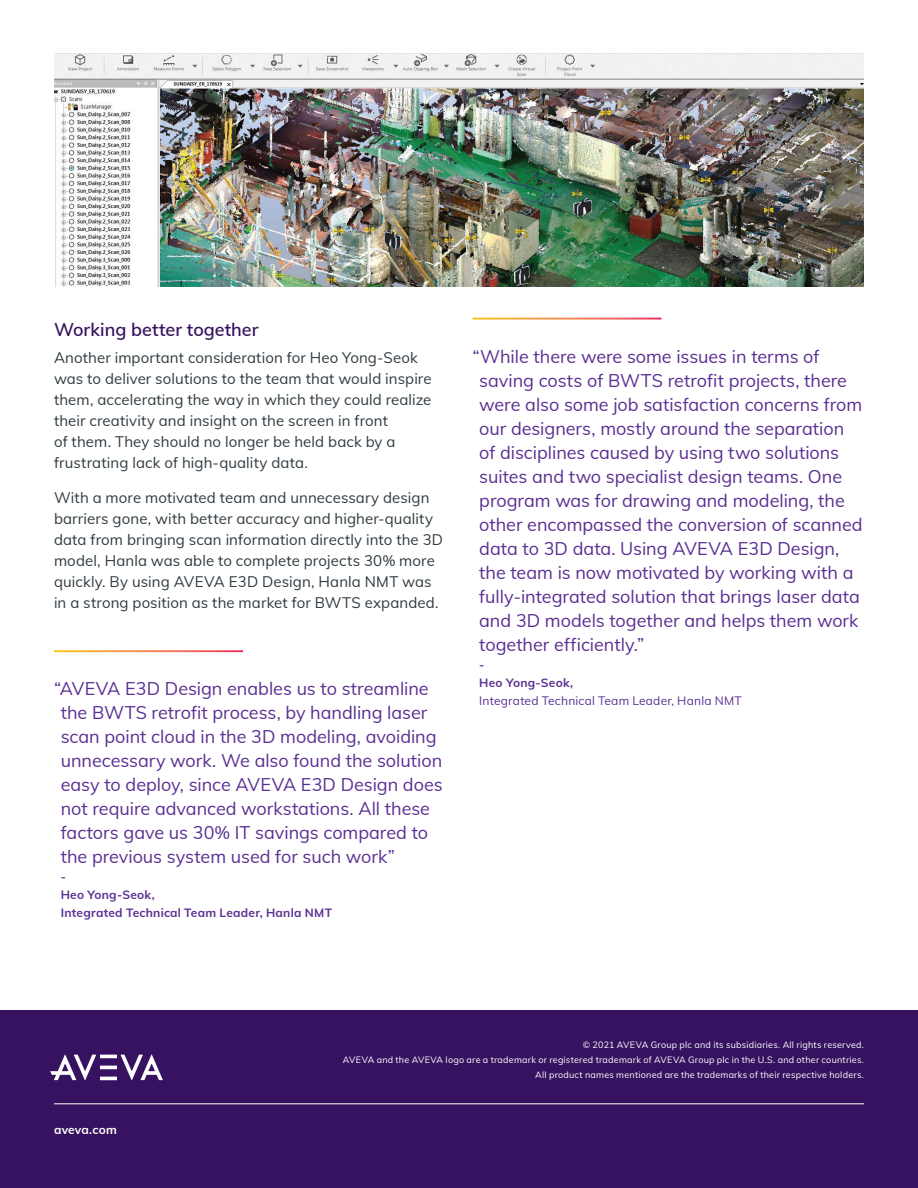
<style>
.page{position:relative;width:918px;height:1188px;background:#fff}
.page>*{position:absolute;margin:0;border:0;box-sizing:border-box;transform-origin:0 0}
.Pull_Quote{font:18px/24px "Muli";color:#5a3092}
.Subheadlines{font:600 18px "Muli";color:#371260}
.Body_Copy{font:15px/21px "Muli";letter-spacing:.005em;color:#2f3b41}
.Pull_Quote_Author_Ti{font:700 12px/18px "Muli";letter-spacing:.02em;color:#5a3092}
.Pull_Quote_Author_Ti-2{font:12px "Muli";letter-spacing:.015em;color:#5a3092}
.Pull_Quote_Author_Na{font:700 12px "Muli";letter-spacing:.02em;color:#5a3092}
.t1{font:700 12px "Muli";letter-spacing:.015em;color:#fff}
.t2{font:9px/15px "Muli";letter-spacing:.025em;color:#fff;text-align:right}
</style>
<div class="page">
<div style="left:0;top:1010px;width:918px;height:178px;background:#371260"></div>
<hr style="left:100px;top:1077px;width:17px;height:3px;background:#fff">
<hr style="left:100px;top:1066px;width:17px;height:3px;background:#fff">
<hr style="left:100px;top:1055px;width:17px;height:3px;background:#fff">
<svg style="left:50px;top:1055px;width:46px;height:25px"></svg>
<svg style="left:121px;top:1055px;width:42px;height:25px"></svg>
<hr style="left:54px;top:1104px;width:810px;height:1px;background:#fff">
<img style="left:54px;top:54px;width:810px;height:232px">
<p class="Subheadlines" style="left:54px;top:316px;width:206px">Working better together</p>
<p class="Body_Copy" style="left:54px;top:347px;width:379px">Another important consideration for Heo Yong-Seok was to deliver solutions to the team that would inspire them, accelerating the way in which they could realize their creativity and insight on the screen in front<br>of them. They should no longer be held back by a frustrating lack of high-quality data.</p>
<p class="Body_Copy" style="left:54px;top:486px;width:391px">With a more motivated team and unnecessary design barriers gone, with better accuracy and higher-quality data from bringing scan information directly into the 3D model, Hanla was able to complete projects 30% more quickly. By using AVEVA E3D Design, Hanla NMT was in a strong position as the market for BWTS expanded.</p>
<p class="Pull_Quote" style="left:61px;top:676px;width:383px;text-indent:-7px">“AVEVA E3D Design enables us to streamline the BWTS retrofit process, by handling laser scan point cloud in the 3D modeling, avoiding unnecessary work. We also found the solution easy to deploy, since AVEVA E3D Design does not require advanced workstations. All these factors gave us 30% IT savings compared to the previous system used for such work”</p>
<p class="Pull_Quote_Author_Ti" style="left:61px;top:867px;width:7px">-</p>
<p class="Pull_Quote_Author_Ti" style="left:61px;top:885px;width:273px">Heo Yong-Seok,<br>Integrated Technical Team Leader, Hanla NMT</p>
<p class="Pull_Quote" style="left:479px;top:343px;width:385px;text-indent:-7px">“While there were some issues in terms of saving costs of BWTS retrofit projects, there were also some job satisfaction concerns from our designers, mostly around the separation of disciplines caused by using two solutions suites and two specialist design teams. One program was for drawing and modeling, the other encompassed the conversion of scanned data to 3D data. Using AVEVA E3D Design, the team is now motivated by working with a fully-integrated solution that brings laser data and 3D models together and helps them work together efficiently.”</p>
<p class="Pull_Quote_Author_Na" style="left:479px;top:656px;width:7px">-</p>
<p class="Pull_Quote_Author_Na" style="left:479px;top:674px;width:95px">Heo Yong-Seok,</p>
<p class="Pull_Quote_Author_Ti-2" style="left:479px;top:692px;width:264px">Integrated Technical Team Leader, Hanla NMT</p>
<p class="t1" style="left:54px;top:1121px;width:64px">aveva.com</p>
<p class="t2" style="left:343px;top:1036px;width:523px">© 2021 AVEVA Group plc and its subsidiaries. All rights reserved.<br>AVEVA and the AVEVA logo are a trademark or registered trademark of AVEVA Group plc in the U.S. and other countries.<br>All product names mentioned are the trademarks of their respective holders.</p>
</div>
